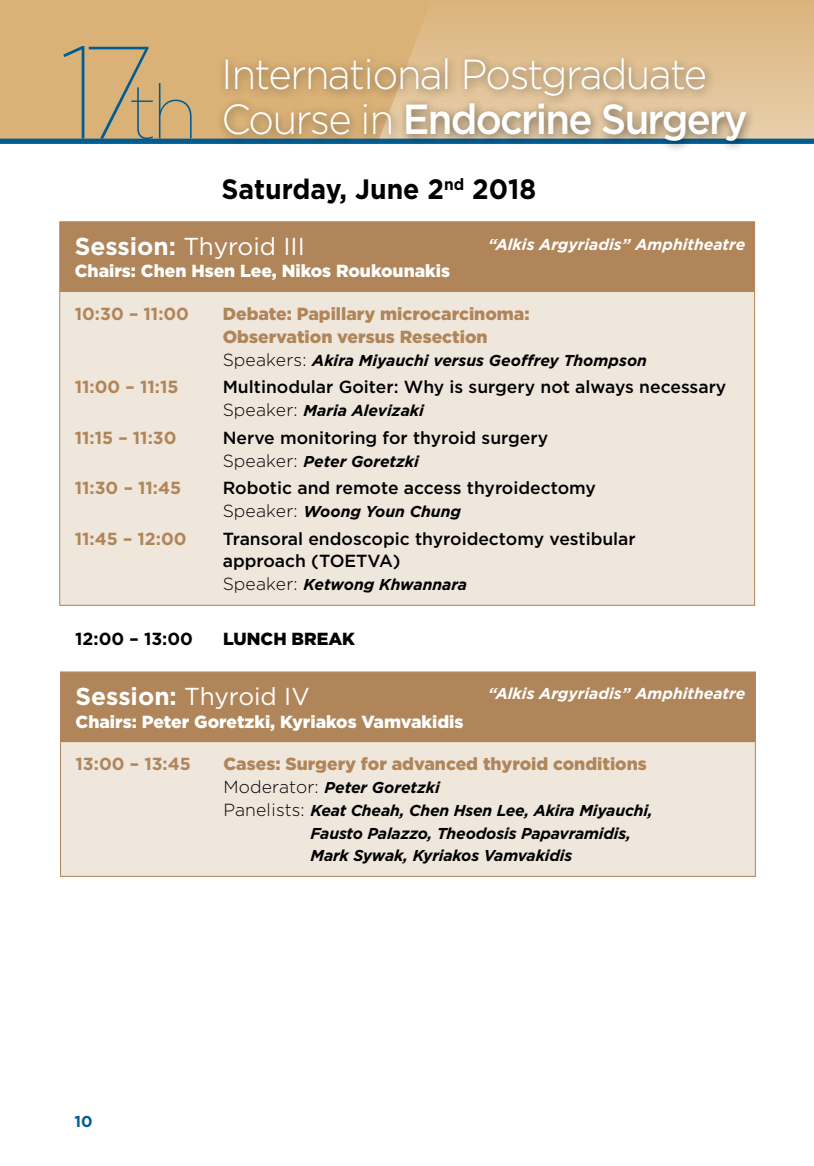
<style>
.page{position:relative;width:814px;height:1166px;background:#fff}
.page>*{position:absolute;margin:0;border:0;box-sizing:border-box;transform-origin:0 0}
.t1{font:100 131.25px "Gotham Greek";color:#005d93}
.t2{font:300 42px/45.3px "Gotham Greek";letter-spacing:-.045em;color:#fff;scale:.95 1}
.t3{font:700 28px "Gotham Greek";color:#000;scale:.95 1}
.t4{font:24.5px "Gotham Greek";color:#fff}
.t5{font:500 17.5px/22.8px "Gotham Greek";color:#000}
.t6{font:900 17.5px/22.8px "Gotham Greek";color:#b08559}
.t7{font:900 17.5px "Gotham Greek";color:#fff}
.t8{font:700 17.5px "Gotham Greek";color:#b08559}
.t9{font:700 17.5px "Gotham Greek";color:#000}
.t10{font:900 17.5px "Gotham Greek";color:#000}
.t11{font:italic 700 15.75px "Gotham Greek";letter-spacing:-.01em;color:#000}
.t12{font:italic 700 15.75px "Gotham Greek";color:#fff}
.t13{font:700 15.75px "Gotham Greek";color:#005d93}
.s1{font-size:75.77px}
.s2{font-weight:500}
.s3{font-weight:700}
.s4{font-weight:300;font-style:normal;font-size:17.5px}
</style>
<div class="page">
<div style="left:0;top:0;width:814px;height:144px;background:#dab177"></div>
<svg style="left:412px;top:16px;width:401px;height:123px;fill:#dfbc8a"></svg>
<svg style="left:813px;top:16px;width:1px;height:123px"></svg>
<div style="left:218px;top:51px;width:497px;height:56px;background:#000;opacity:.5"></div>
<div style="left:0;top:139px;width:814px;height:5px;background:#005d93"></div>
<div style="left:216px;top:97px;width:540px;height:56px;background:#000;opacity:.5"></div>
<div style="left:60px;top:222px;width:694px;height:383px;background:#efe6dc"></div>
<div style="left:60px;top:222px;width:694px;height:70px;background:#b08559"></div>
<div style="left:60px;top:672px;width:695px;height:204px;background:#efe6dc"></div>
<div style="left:61px;top:672px;width:694px;height:70px;background:#b08559"></div>
<div style="left:60px;top:672px;width:695px;height:204px;border:1px solid #b08559"></div>
<h1 class="t1" style="left:59px;top:22px;width:140px">17<span class="s1">th</span></h1>
<h2 class="t2" style="left:221px;top:51px;width:555px">International Postgraduate<br>Course in <span class="s2">Endocrine Surgery</span></h2>
<h3 class="t3" style="left:221px;top:173px;width:333px">Saturday, June 2<sup>nd</sup> 2018</h3>
<p class="t12" style="left:488px;top:235px;width:259px">“Alkis Argyriadis” Amphitheatre</p>
<h3 class="t4" style="left:75px;top:232px;width:231px"><span class="s3">Session:</span> Thyroid III</h3>
<p class="t7" style="left:75px;top:261px;width:377px">Chairs: Chen Hsen Lee, Nikos Roukounakis</p>
<p class="t8" style="left:75px;top:304px;width:116px">10:30 – 11:00</p>
<p class="t6" style="left:223px;top:302px;width:308px">Debate: Papillary microcarcinoma:<br>Observation versus Resection</p>
<p class="t11" style="left:223px;top:351px;width:426px"><span class="s4">Speakers:</span> Akira Miyauchi versus Geoffrey Thompson</p>
<p class="t8" style="left:75px;top:377px;width:105px">11:00 – 11:15</p>
<p class="t5" style="left:223px;top:375px;width:505px">Multinodular Goiter: Why is surgery not always necessary</p>
<p class="t11" style="left:223px;top:401px;width:203px"><span class="s4">Speaker:</span> Maria Alevizaki</p>
<p class="t8" style="left:75px;top:427px;width:103px">11:15 – 11:30</p>
<p class="t5" style="left:223px;top:426px;width:327px">Nerve monitoring for thyroid surgery</p>
<p class="t11" style="left:223px;top:452px;width:198px"><span class="s4">Speaker:</span> Peter Goretzki</p>
<p class="t8" style="left:75px;top:478px;width:108px">11:30 – 11:45</p>
<p class="t5" style="left:223px;top:476px;width:375px">Robotic and remote access thyroidectomy</p>
<p class="t11" style="left:223px;top:502px;width:240px"><span class="s4">Speaker:</span> Woong Youn Chung</p>
<p class="t8" style="left:75px;top:528px;width:113px">11:45 – 12:00</p>
<p class="t5" style="left:223px;top:527px;width:414px">Transoral endoscopic thyroidectomy vestibular approach (TOETVA)</p>
<p class="t11" style="left:223px;top:575px;width:246px"><span class="s4">Speaker:</span> Ketwong Khwannara</p>
<p class="t9" style="left:75px;top:629px;width:119px">12:00 – 13:00</p>
<p class="t10" style="left:223px;top:629px;width:132px">LUNCH BREAK</p>
<p class="t12" style="left:488px;top:684px;width:259px">“Alkis Argyriadis” Amphitheatre</p>
<h3 class="t4" style="left:76px;top:683px;width:236px"><span class="s3">Session:</span> Thyroid IV</h3>
<p class="t7" style="left:76px;top:711px;width:389px">Chairs: Peter Goretzki, Kyriakos Vamvakidis</p>
<p class="t8" style="left:76px;top:754px;width:117px">13:00 – 13:45</p>
<p class="t6" style="left:223px;top:752px;width:425px">Cases: Surgery for advanced thyroid conditions</p>
<p class="t11" style="left:223px;top:778px;width:218px"><span class="s4">Moderator:</span> Peter Goretzki</p>
<p class="t11" style="left:223px;top:801px;width:431px"><span class="s4">Panelists:</span> Keat Cheah, Chen Hsen Lee, Akira Miyauchi,</p>
<p class="t11" style="left:310px;top:824px;width:322px">Fausto Palazzo, Theodosis Papavramidis,</p>
<p class="t11" style="left:310px;top:846px;width:263px">Mark Sywak, Kyriakos Vamvakidis</p>
<p class="t13" style="left:74px;top:1112px;width:20px">10</p>
</div>
